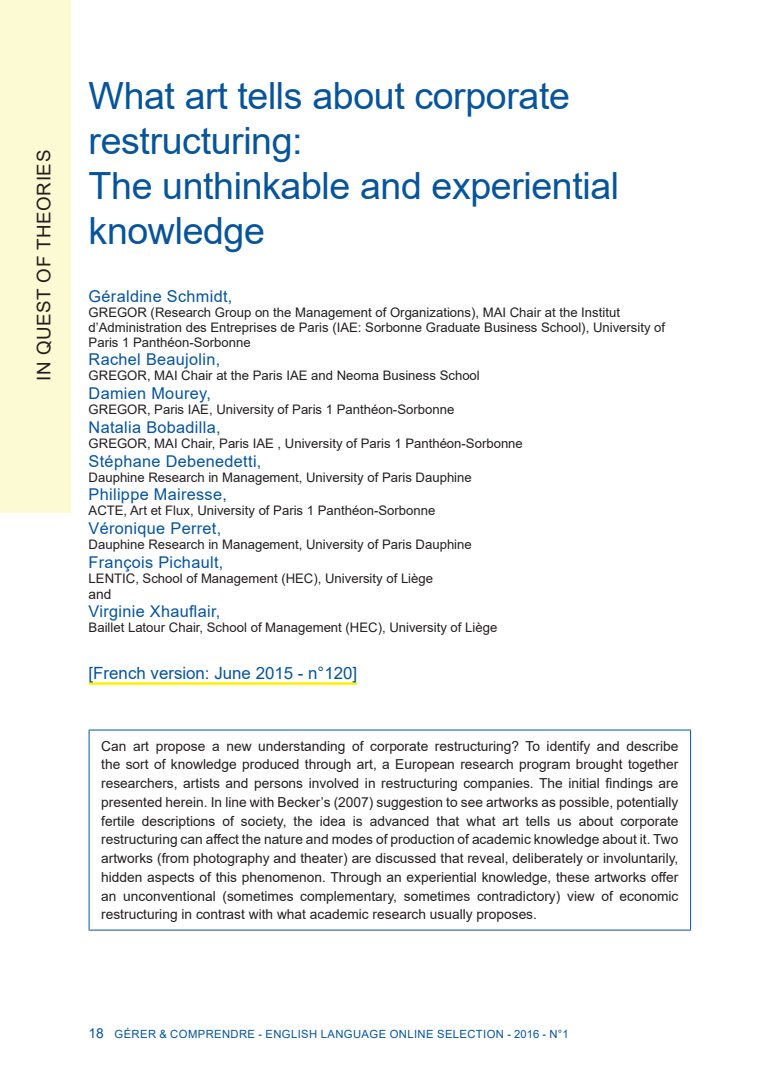
<style>
.page{position:relative;width:780px;height:1088px;background:#fff}
.page>*{position:absolute;margin:0;border:0;box-sizing:border-box;transform-origin:0 0}
.Titre{font:37.5px/45px "Arial";letter-spacing:-.01em;color:#07549a}
.t1{font:18.75px "Arial";letter-spacing:.035em;color:#231f20}
.Titre_1{font:16.88px "Arial";color:#07549a}
.auteur{font:16.25px "Arial";letter-spacing:.02em;color:#07549a}
.chapeau{font:13.75px/18.8px "Arial";color:#231f20;text-align:justify}
.profession_auteur{font:13.12px/15px "Arial";color:#231f20}
.RUBRIQUE-gauche{font:11.25px "Arial";letter-spacing:.035em;color:#07549a}
.s1{font-size:13.75px}
</style>
<div class="page">
<div style="left:0;top:0;width:71px;height:513px;background:#fcfad2"></div>
<hr style="left:89px;top:682px;width:268px;height:3px;background:#fff101">
<hr style="left:89px;top:729px;width:602px;height:1px;background:#07549a">
<hr style="left:89px;top:730px;width:1px;height:199px;background:#07549a">
<hr style="left:690px;top:730px;width:1px;height:199px;background:#07549a">
<hr style="left:89px;top:929px;width:602px;height:1px;background:#07549a">
<h2 class="t1" style="left:31px;top:381px;width:232px;rotate:-90deg">IN QUEST OF THEORIES</h2>
<p class="Titre" style="left:89px;top:73px;width:532px">What art tells about corporate restructuring:<br>The unthinkable and experiential knowledge</p>
<p class="auteur" style="left:89px;top:285px;width:145px">Géraldine Schmidt,</p>
<p class="profession_auteur" style="left:89px;top:304px;width:578px">GREGOR (Research Group on the Management of Organizations), MAI Chair at the Institut d’Administration des Entreprises de Paris (IAE: Sorbonne Graduate Business School), University of<br>Paris 1 Panthéon-Sorbonne</p>
<p class="auteur" style="left:89px;top:348px;width:133px">Rachel Beaujolin,</p>
<p class="profession_auteur" style="left:89px;top:368px;width:392px">GREGOR, MAI Chair at the Paris IAE and Neoma Business School</p>
<p class="auteur" style="left:89px;top:382px;width:124px">Damien Mourey,</p>
<p class="profession_auteur" style="left:89px;top:402px;width:367px">GREGOR, Paris IAE, University of Paris 1 Panthéon-Sorbonne</p>
<p class="auteur" style="left:89px;top:416px;width:133px">Natalia Bobadilla,</p>
<p class="profession_auteur" style="left:89px;top:436px;width:436px">GREGOR, MAI Chair, Paris IAE , University of Paris 1 Panthéon-Sorbonne</p>
<p class="auteur" style="left:89px;top:450px;width:174px">Stéphane Debenedetti,</p>
<p class="profession_auteur" style="left:89px;top:469px;width:384px">Dauphine Research in Management, University of Paris Dauphine</p>
<p class="auteur" style="left:89px;top:483px;width:140px">Philippe Mairesse,</p>
<p class="profession_auteur" style="left:89px;top:503px;width:348px">ACTE, Art et Flux, University of Paris 1 Panthéon-Sorbonne</p>
<p class="auteur" style="left:89px;top:517px;width:134px">Véronique Perret,</p>
<p class="profession_auteur" style="left:89px;top:537px;width:384px">Dauphine Research in Management, University of Paris Dauphine</p>
<p class="auteur" style="left:89px;top:551px;width:136px">François Pichault,</p>
<p class="profession_auteur" style="left:89px;top:571px;width:346px">LENTIC, School of Management (HEC), University of Liège</p>
<p class="chapeau" style="left:89px;top:584px;width:24px">and</p>
<p class="auteur" style="left:89px;top:600px;width:133px">Virginie Xhauflair,</p>
<p class="profession_auteur" style="left:89px;top:620px;width:410px">Baillet Latour Chair, School of Management (HEC), University of Liège</p>
<p class="Titre_1" style="left:89px;top:661px;width:270px">[French version: June 2015 - n°120]</p>
<p class="chapeau" style="left:101px;top:736px;width:578px">Can art propose a new understanding of corporate restructuring? To identify and describe the sort of knowledge produced through art, a European research program brought together researchers, artists and persons involved in restructuring companies. The initial findings are presented herein. In line with Becker’s (2007) suggestion to see artworks as possible, potentially fertile descriptions of society, the idea is advanced that what art tells us about corporate restructuring can affect the nature and modes of production of academic knowledge about it. Two artworks (from photography and theater) are discussed that reveal, deliberately or involuntarily, hidden aspects of this phenomenon. Through an experiential knowledge, these artworks offer an unconventional (sometimes complementary, sometimes contradictory) view of economic restructuring in contrast with what academic research usually proposes.</p>
<p class="RUBRIQUE-gauche" style="left:89px;top:1026px;width:481px"><span class="s1">18</span> GÉRER &amp; COMPRENDRE - ENGLISH LANGUAGE ONLINE SELECTION - 2016 - N°1</p>
</div>
